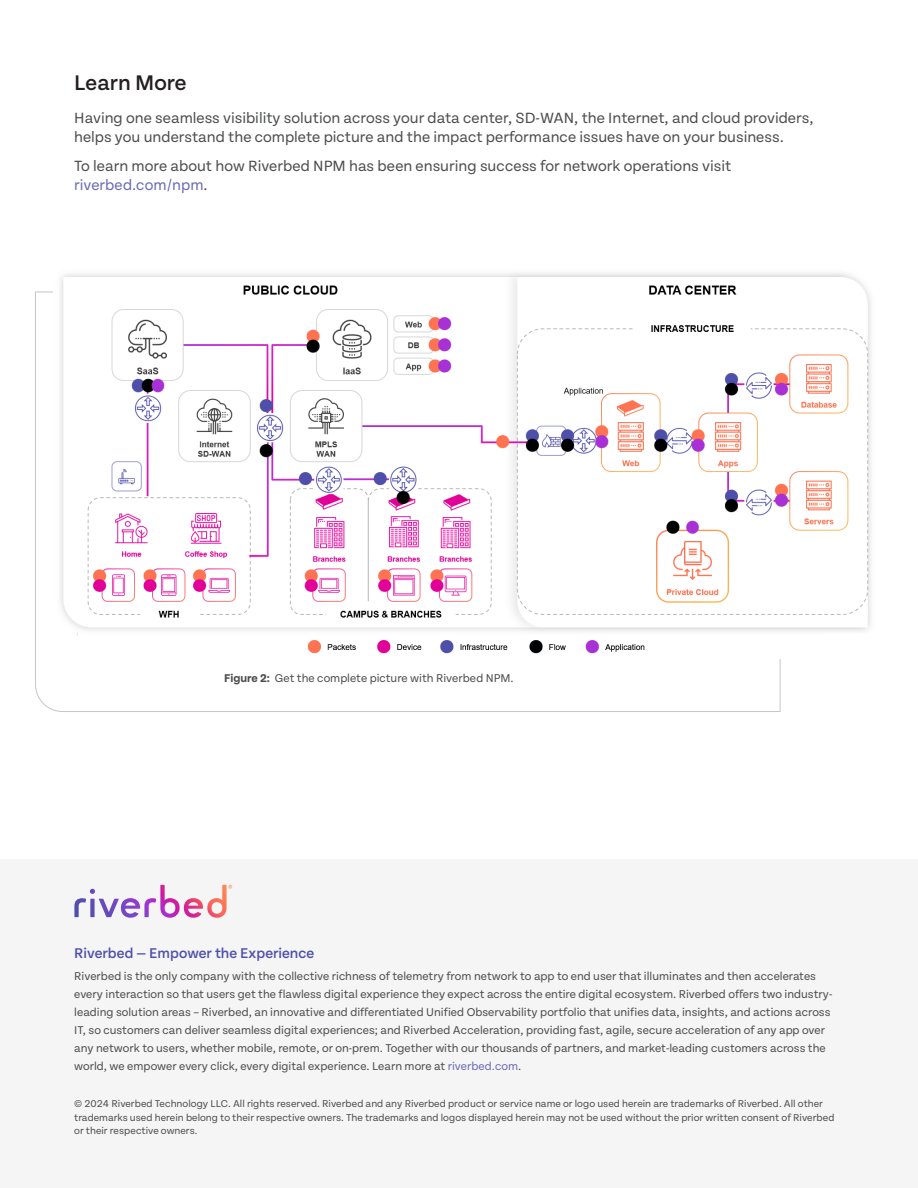
<style>
.page{position:relative;width:918px;height:1188px;background:#fff}
.page>*{position:absolute;margin:0;border:0;box-sizing:border-box;transform-origin:0 0}
.H2_Span_Columns{font:500 22.5px "Tenon";color:#231f20}
.Body_Small{font:15.75px/19.5px "Tenon";color:#4b4c4d}
.t1{font:500 15px "Tenon";color:#4e4fa9}
.t2{font:12px/18px "Tenon";color:#4b4c4d}
.t3{font:10.5px/13.5px "Tenon";color:#4b4c4d}
.s1{color:#6969b6}
.s2{font-weight:700}
</style>
<div class="page">
<div style="left:0;top:860px;width:918px;height:328px;background:#f5f5f5"></div>
<svg style="left:74px;top:885px;width:158px;height:33px"></svg>
<svg style="left:35px;top:291px;width:746px;height:421px"></svg>
<img style="left:53px;top:273px;width:818px;height:386px">
<p class="H2_Span_Columns" style="left:74px;top:71px;width:114px">Learn More</p>
<p class="Body_Small" style="left:74px;top:108px;width:741px">Having one seamless visibility solution across your data center, SD-WAN, the Internet, and cloud providers, helps you understand the complete picture and the impact performance issues have on your business.</p>
<p class="Body_Small" style="left:74px;top:156px;width:659px">To learn more about how Riverbed NPM has been ensuring success for network operations visit <span class="s1">riverbed.com/npm</span>.</p>
<p class="t2" style="left:224px;top:670px;width:291px"><span class="s2">Figure 2:</span> Get the complete picture with Riverbed NPM.</p>
<p class="t1" style="left:74px;top:945px;width:242px">Riverbed — Empower the Experience</p>
<p class="t2" style="left:74px;top:968px;width:760px">Riverbed is the only company with the collective richness of telemetry from network to app to end user that illuminates and then accelerates every interaction so that users get the flawless digital experience they expect across the entire digital ecosystem. Riverbed offers two industry&shy;leading solution areas – Riverbed, an innovative and differentiated Unified Observability portfolio that unifies data, insights, and actions across IT, so customers can deliver seamless digital experiences; and Riverbed Acceleration, providing fast, agile, secure acceleration of any app over any network to users, whether mobile, remote, or on-prem. Together with our thousands of partners, and market-leading customers across the world, we empower every click, every digital experience. Learn more at <span class="s1">riverbed.com</span>.</p>
<p class="t3" style="left:74px;top:1097px;width:762px">© 2024 Riverbed Technology LLC. All rights reserved. Riverbed and any Riverbed product or service name or logo used herein are trademarks of Riverbed. All other trademarks used herein belong to their respective owners. The trademarks and logos displayed herein may not be used without the prior written consent of Riverbed or their respective owners.</p>
</div>
